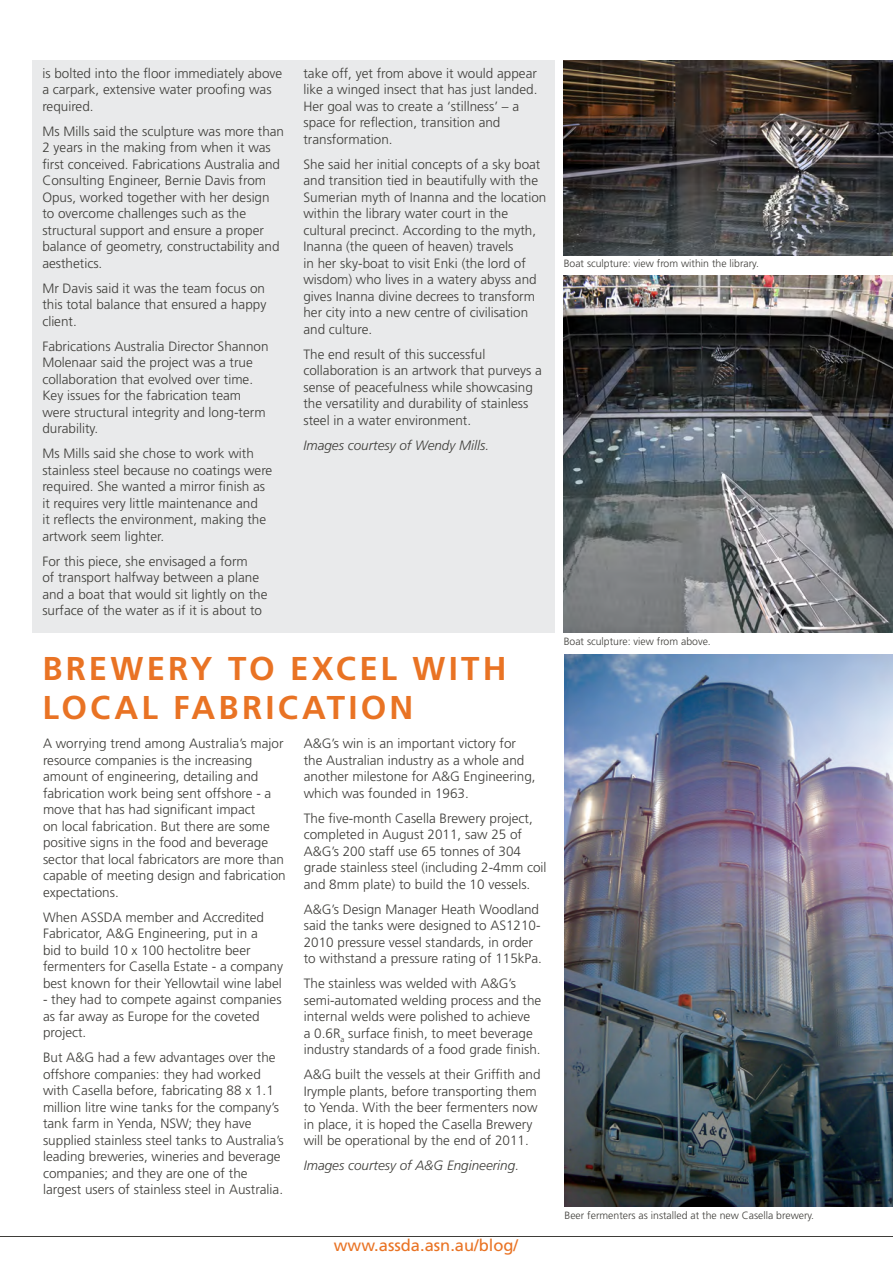
<style>
.page{position:relative;width:893px;height:1263px;background:#fff}
.page>*{position:absolute;margin:0;border:0;box-sizing:border-box;transform-origin:0 0}
.Inside__Title{font:700 33px "Frutiger";letter-spacing:.095em;color:#e97324}
.t1{font:16.5px "Frutiger";color:#e97324}
.Inside__Body_Text{font:300 13.5px/16.5px "Frutiger LT Std";color:#3e3d39}
.Inside__Body_Text-2{font:italic 300 13.5px "Frutiger LT Std";color:#3e3d39}
.Inside__Captions{font:300 10.5px "Frutiger LT Std";color:#3e3d39}
</style>
<div class="page">
<hr style="left:0;top:1236px;width:893px;height:1px;background:#3e3d39">
<div style="left:33px;top:60px;width:522px;height:572px;background:#e9eaeb"></div>
<img style="left:564px;top:60px;width:329px;height:195px">
<img style="left:564px;top:275px;width:329px;height:357px">
<img style="left:565px;top:654px;width:328px;height:552px">
<p class="Inside__Body_Text" style="left:42px;top:65px;width:242px">is bolted into the floor immediately above a carpark, extensive water proofing was required.</p>
<p class="Inside__Body_Text" style="left:42px;top:123px;width:243px">Ms Mills said the sculpture was more than 2 years in the making from when it was first conceived. Fabrications Australia and Consulting Engineer, Bernie Davis from Opus, worked together with her design to overcome challenges such as the structural support and ensure a proper balance of geometry, constructability and aesthetics.</p>
<p class="Inside__Body_Text" style="left:42px;top:280px;width:226px;text-align:justify">Mr Davis said it was the team focus on this total balance that ensured a happy client.</p>
<p class="Inside__Body_Text" style="left:42px;top:338px;width:228px">Fabrications Australia Director Shannon Molenaar said the project was a true collaboration that evolved over time.<br>Key issues for the fabrication team were structural integrity and long-term durability.</p>
<p class="Inside__Body_Text" style="left:42px;top:445px;width:232px">Ms Mills said she chose to work with stainless steel because no coatings were required. She wanted a mirror finish as it requires very little maintenance and<br>it reflects the environment, making the artwork seem lighter.</p>
<p class="Inside__Body_Text" style="left:42px;top:553px;width:227px">For this piece, she envisaged a form<br>of transport halfway between a plane and a boat that would sit lightly on the surface of the water as if it is about to</p>
<p class="Inside__Body_Text" style="left:303px;top:65px;width:236px">take off, yet from above it would appear like a winged insect that has just landed.<br>Her goal was to create a ‘stillness’ – a space for reflection, transition and transformation.</p>
<p class="Inside__Body_Text" style="left:303px;top:156px;width:245px">She said her initial concepts of a sky boat and transition tied in beautifully with the Sumerian myth of Inanna and the location within the library water court in the cultural precinct. According to the myth, Inanna (the queen of heaven) travels<br>in her sky-boat to visit Enki (the lord of wisdom) who lives in a watery abyss and gives Inanna divine decrees to transform her city into a new centre of civilisation and culture.</p>
<p class="Inside__Body_Text" style="left:303px;top:346px;width:240px">The end result of this successful collaboration is an artwork that purveys a sense of peacefulness while showcasing the versatility and durability of stainless steel in a water environment.</p>
<p class="Inside__Body_Text-2" style="left:303px;top:437px;width:187px">Images courtesy of Wendy Mills.</p>
<p class="Inside__Title" style="left:42px;top:649px;width:466px">BREWERY TO EXCEL WITH</p>
<p class="Inside__Title" style="left:42px;top:688px;width:373px">LOCAL FABRICATION</p>
<p class="Inside__Body_Text" style="left:43px;top:735px;width:244px">A worrying trend among Australia’s major resource companies is the increasing amount of engineering, detailing and fabrication work being sent offshore - a move that has had significant impact<br>on local fabrication. But there are some positive signs in the food and beverage sector that local fabricators are more than capable of meeting design and fabrication expectations.</p>
<p class="Inside__Body_Text" style="left:43px;top:909px;width:241px">When ASSDA member and Accredited Fabricator, A&amp;G Engineering, put in a<br>bid to build 10 x 100 hectolitre beer fermenters for Casella Estate - a company best known for their Yellowtail wine label</p>
<p class="Inside__Body_Text" style="left:43px;top:991px;width:240px">- they had to compete against companies as far away as Europe for the coveted project.</p>
<p class="Inside__Body_Text" style="left:43px;top:1049px;width:242px">But A&amp;G had a few advantages over the offshore companies: they had worked with Casella before, fabricating 88 x 1.1 million litre wine tanks for the company’s tank farm in Yenda, NSW; they have supplied stainless steel tanks to Australia’s leading breweries, wineries and beverage companies; and they are one of the largest users of stainless steel in Australia.</p>
<p class="Inside__Body_Text" style="left:304px;top:735px;width:233px">A&amp;G’s win is an important victory for the Australian industry as a whole and another milestone for A&amp;G Engineering, which was founded in 1963.</p>
<p class="Inside__Body_Text" style="left:304px;top:810px;width:244px">The five-month Casella Brewery project, completed in August 2011, saw 25 of A&amp;G’s 200 staff use 65 tonnes of 304 grade stainless steel (including 2-4mm coil and 8mm plate) to build the 10 vessels.</p>
<p class="Inside__Body_Text" style="left:304px;top:901px;width:240px">A&amp;G’s Design Manager Heath Woodland said the tanks were designed to AS1210- 2010 pressure vessel standards, in order to withstand a pressure rating of 115kPa.</p>
<p class="Inside__Body_Text" style="left:304px;top:975px;width:239px">The stainless was welded with A&amp;G’s semi-automated welding process and the internal welds were polished to achieve<br>a 0.6R<sub>a</sub> surface finish, to meet beverage industry standards of a food grade finish.</p>
<p class="Inside__Body_Text" style="left:304px;top:1066px;width:238px">A&amp;G built the vessels at their Griffith and Irymple plants, before transporting them to Yenda. With the beer fermenters now in place, it is hoped the Casella Brewery will be operational by the end of 2011.</p>
<p class="Inside__Body_Text-2" style="left:304px;top:1158px;width:217px">Images courtesy of A&amp;G Engineering.</p>
<p class="t1" style="left:334px;top:1236px;width:186px">www.assda.asn.au/blog/</p>
<p class="Inside__Captions" style="left:564px;top:258px;width:197px">Boat sculpture: view from within the library.</p>
<p class="Inside__Captions" style="left:564px;top:635px;width:149px">Boat sculpture: view from above.</p>
<p class="Inside__Captions" style="left:564px;top:1209px;width:251px">Beer fermenters as installed at the new Casella brewery.</p>
</div>
